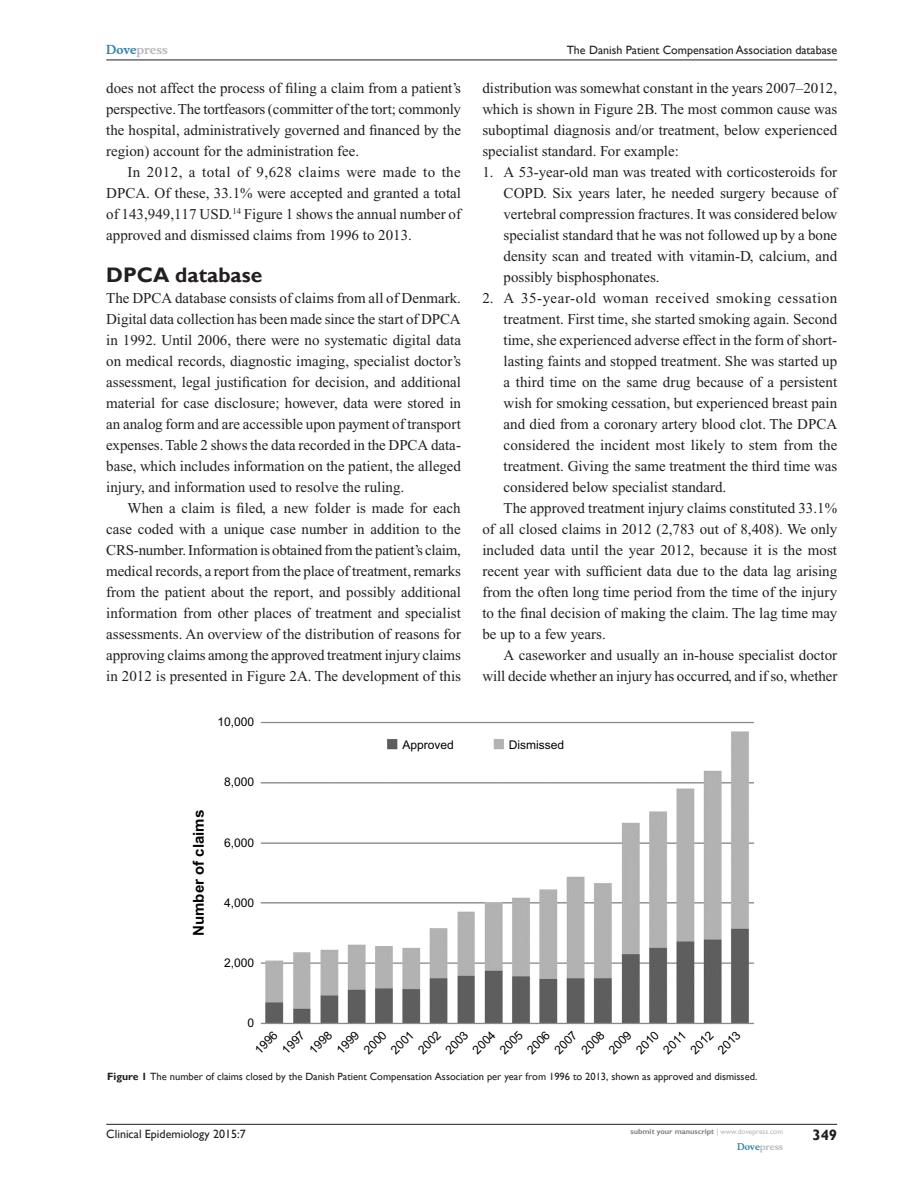
<style>
.page{position:relative;width:918px;height:1188px;background:#fff}
.page>*{position:absolute;margin:0;border:0;box-sizing:border-box;transform-origin:0 0}
.t1{font:700 21px "Gill Sans";color:#231f20}
.Tx{font:15px/21px "Times New Roman";color:#231f20;text-align:justify}
.NL-m{font:15px/21px "Times New Roman";color:#231f20;text-align:justify}
.TxF{font:15px/21px "Times New Roman";color:#231f20;text-align:justify}
.t2{font:700 15px "Arial";color:#000}
.RunFolio-R{font:700 15px "Gill Sans";color:#231f20}
.t3{font:12px "Arial";color:#000}
.RunH-R{font:12px "Gill Sans";color:#231f20}
.RunF-R{font:12px "Gill Sans";color:#231f20}
.RunH-Brand-R{font:700 12px "Musee";color:#b8b9bc}
.FC{font:10.5px "Gill Sans";color:#231f20}
.RunF-Brand-R{font:700 9px "Musee";color:#b8b9bc}
.RunF-SubmityourMS-R{font:700 7.5px "Gill Sans";color:#808285}
.s1{color:#3485ae}
.s2{font-weight:700}
.s3{font-weight:400;color:#b8b9bc}
</style>
<div class="page">
<hr style="left:106px;top:1124px;width:731px;height:1px;background:#231f20">
<hr style="left:106px;top:60px;width:731px;height:1px;background:#231f20">
<img style="left:260px;top:721px;width:494px;height:304px">
<p class="RunH-Brand-R" style="left:106px;top:43px;width:63px"><span class="s1">Dove</span>press</p>
<p class="Tx" style="left:106px;top:77px;width:356px">does not affect the process of filing a claim from a patient’s perspective. The tortfeasors (committer of the tort; commonly the hospital, administratively governed and financed by the region) account for the administration fee.</p>
<p class="Tx" style="left:106px;top:161px;width:356px;text-indent:21px">In 2012, a total of 9,628 claims were made to the DPCA. Of these, 33.1% were accepted and granted a total of 143,949,117 USD.<sup>14</sup> Figure 1 shows the annual number of approved and dismissed claims from 1996 to 2013.</p>
<h1 class="t1" style="left:106px;top:262px;width:158px">DPCA database</h1>
<p class="TxF" style="left:106px;top:287px;width:356px">The DPCA database consists of claims from all of Denmark.<br>Digital data collection has been made since the start of DPCA in 1992. Until 2006, there were no systematic digital data on medical records, diagnostic imaging, specialist doctor’s assessment, legal justification for decision, and additional material for case disclosure; however, data were stored in an analog form and are accessible upon payment of transport expenses. Table 2 shows the data recorded in the DPCA data&shy;base, which includes information on the patient, the alleged injury, and information used to resolve the ruling.</p>
<p class="Tx" style="left:106px;top:497px;width:356px;text-indent:21px">When a claim is filed, a new folder is made for each case coded with a unique case number in addition to the CRS-number. Information is obtained from the patient’s claim, medical records, a report from the place of treatment, remarks from the patient about the report, and possibly additional information from other places of treatment and specialist assessments. An overview of the distribution of reasons for approving claims among the approved treatment injury claims in 2012 is presented in Figure 2A. The development of this</p>
<p class="t3" style="left:218px;top:715px;width:38px">10,000</p>
<p class="RunH-R" style="left:567px;top:43px;width:272px">The Danish Patient Compensation Association database</p>
<p class="Tx" style="left:482px;top:77px;width:356px">distribution was somewhat constant in the years 2007–2012, which is shown in Figure 2B. The most common cause was suboptimal diagnosis and/or treatment, below experienced specialist standard. For example:</p>
<p class="NL-m" style="left:504px;top:161px;width:335px;text-indent:-21px">1. A 53-year-old man was treated with corticosteroids for COPD. Six years later, he needed surgery because of vertebral compression fractures. It was considered below specialist standard that he was not followed up by a bone density scan and treated with vitamin-D, calcium, and possibly bisphosphonates.</p>
<p class="NL-m" style="left:504px;top:287px;width:335px;text-indent:-21px">2. A 35-year-old woman received smoking cessation treatment. First time, she started smoking again. Second time, she experienced adverse effect in the form of short&shy;lasting faints and stopped treatment. She was started up a third time on the same drug because of a persistent wish for smoking cessation, but experienced breast pain and died from a coronary artery blood clot. The DPCA considered the incident most likely to stem from the treatment. Giving the same treatment the third time was considered below specialist standard.</p>
<p class="Tx" style="left:482px;top:497px;width:356px;text-indent:21px">The approved treatment injury claims constituted 33.1% of all closed claims in 2012 (2,783 out of 8,408). We only included data until the year 2012, because it is the most recent year with sufficient data due to the data lag arising from the often long time period from the time of the injury to the final decision of making the claim. The lag time may be up to a few years.</p>
<p class="Tx" style="left:482px;top:644px;width:357px;text-align:right">A caseworker and usually an in-house specialist doctor will decide whether an injury has occurred, and if so, whether</p>
<p class="t2" style="left:190px;top:936px;width:127px;rotate:-90deg">Number of claims</p>
<p class="t3" style="left:224px;top:775px;width:32px">8,000</p>
<p class="t3" style="left:224px;top:836px;width:32px">6,000</p>
<p class="t3" style="left:224px;top:896px;width:32px">4,000</p>
<p class="t3" style="left:224px;top:956px;width:32px">2,000</p>
<p class="t3" style="left:248px;top:1016px;width:8px">0</p>
<p class="t3" style="left:403px;top:738px;width:53px">Approved</p>
<p class="t3" style="left:509px;top:738px;width:57px">Dismissed</p>
<p class="t3" style="left:252px;top:1047px;width:28px;rotate:-45deg">1996</p>
<p class="t3" style="left:279px;top:1047px;width:28px;rotate:-45deg">1997</p>
<p class="t3" style="left:306px;top:1047px;width:28px;rotate:-45deg">1998</p>
<p class="t3" style="left:334px;top:1047px;width:28px;rotate:-45deg">1999</p>
<p class="t3" style="left:361px;top:1047px;width:28px;rotate:-45deg">2000</p>
<p class="t3" style="left:388px;top:1047px;width:28px;rotate:-45deg">2001</p>
<p class="t3" style="left:415px;top:1047px;width:28px;rotate:-45deg">2002</p>
<p class="t3" style="left:443px;top:1047px;width:28px;rotate:-45deg">2003</p>
<p class="t3" style="left:470px;top:1047px;width:28px;rotate:-45deg">2004</p>
<p class="t3" style="left:497px;top:1047px;width:28px;rotate:-45deg">2005</p>
<p class="t3" style="left:524px;top:1047px;width:28px;rotate:-45deg">2006</p>
<p class="t3" style="left:552px;top:1047px;width:28px;rotate:-45deg">2007</p>
<p class="t3" style="left:579px;top:1047px;width:28px;rotate:-45deg">2008</p>
<p class="t3" style="left:606px;top:1047px;width:28px;rotate:-45deg">2009</p>
<p class="t3" style="left:633px;top:1047px;width:28px;rotate:-45deg">2010</p>
<p class="t3" style="left:660px;top:1047px;width:28px;rotate:-45deg">2011</p>
<p class="t3" style="left:688px;top:1047px;width:28px;rotate:-45deg">2012</p>
<p class="t3" style="left:715px;top:1047px;width:28px;rotate:-45deg">2013</p>
<p class="FC" style="left:107px;top:1070px;width:652px"><span class="s2">Figure 1</span> The number of claims closed by the Danish Patient Compensation Association per year from 1996 to 2013, shown as approved and dismissed.</p>
<p class="RunF-R" style="left:106px;top:1127px;width:141px">Clinical Epidemiology 2015:7</p>
<p class="RunF-SubmityourMS-R" style="left:631px;top:1127px;width:154px">submit your manuscript <span class="s3">| www.dovepress.com</span></p>
<p class="RunF-Brand-R" style="left:737px;top:1141px;width:48px"><span class="s1">Dove</span>press</p>
<p class="RunFolio-R" style="left:812px;top:1126px;width:26px">349</p>
</div>
